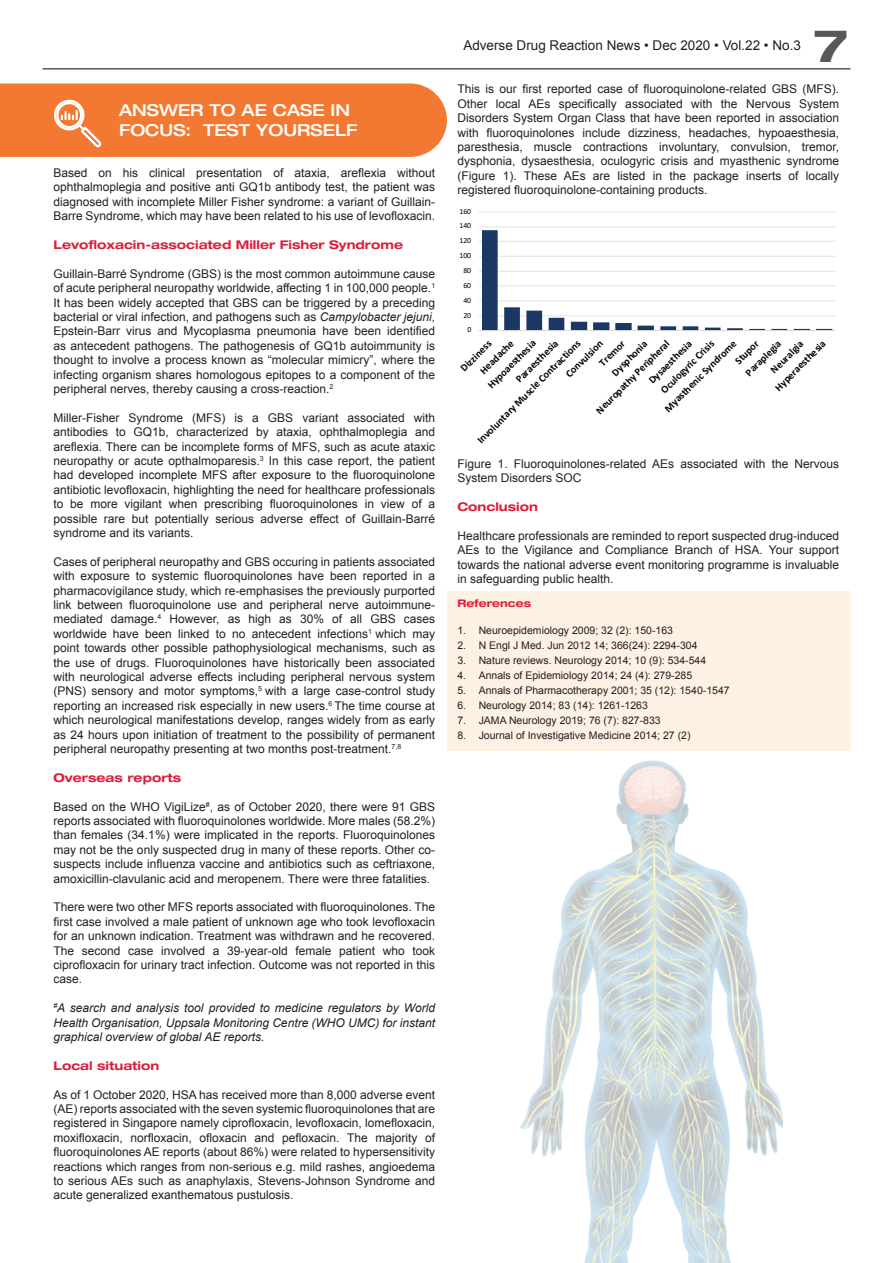
<style>
.page{position:relative;width:893px;height:1263px;background:#fff}
.page>*{position:absolute;margin:0;border:0;box-sizing:border-box;transform-origin:0 0}
.t1{font:700 expanded 45px "Helvetica Neue LT Std";color:#57585a}
.t2{font:500 expanded 16.5px/19.8px "Helvetica Neue LT Std";color:#fff}
.t3{font:13.5px "Arial";color:#231f20}
.t4{font:12px/14.4px "Arial";color:#231f20;text-align:justify}
.t5{font:italic 12px/14.4px "Arial";color:#231f20;text-align:justify}
.t6{font:700 expanded 12px "Helvetica Neue LT Std";color:#da1f3d}
.t7{font:10.5px "Arial";color:#231f20}
.t8{font:700 10.5px "Calibri";color:#040503}
.t9{font:700 expanded 10.5px "Helvetica Neue LT Std";color:#da1f3d}
.t10{font:7.8px "Calibri";letter-spacing:-.005em;color:#040503}
.s1{font-style:italic}
</style>
<div class="page">
<img style="left:520px;top:760px;width:262px;height:503px">
<div style="left:447px;top:591px;width:403px;height:160px;background:#fdf1e3"></div>
<hr style="left:43px;top:68px;width:807px;height:2px;background:#57585a">
<svg style="left:0;top:83px;width:447px;height:74px;background:#f37e3a"></svg>
<svg style="left:478px;top:211px;width:358px;height:120px"></svg>
<p class="t2" style="left:119px;top:100px;width:240px">ANSWER TO AE CASE IN<br>FOCUS: TEST YOURSELF</p>
<p class="t4" style="left:53px;top:166px;width:383px">Based on his clinical presentation of ataxia, areflexia without ophthalmoplegia and positive anti GQ1b antibody test, the patient was diagnosed with incomplete Miller Fisher syndrome: a variant of Guillain-Barre Syndrome, which may have been related to his use of levofloxacin.</p>
<p class="t6" style="left:53px;top:237px;width:351px">Levofloxacin-associated Miller Fisher Syndrome</p>
<p class="t4" style="left:53px;top:266px;width:383px">Guillain-Barré Syndrome (GBS) is the most common autoimmune cause of acute peripheral neuropathy worldwide, affecting 1 in 100,000 people.<sup>1<br></sup>It has been widely accepted that GBS can be triggered by a preceding bacterial or viral infection, and pathogens such as <span class="s1">Campylobacter jejuni</span>, Epstein-Barr virus and Mycoplasma pneumonia have been identified as antecedent pathogens. The pathogenesis of GQ1b autoimmunity is thought to involve a process known as “molecular mimicry”, where the infecting organism shares homologous epitopes to a component of the peripheral nerves, thereby causing a cross-reaction.<sup>2</sup></p>
<p class="t4" style="left:53px;top:410px;width:383px">Miller-Fisher Syndrome (MFS) is a GBS variant associated with antibodies to GQ1b, characterized by ataxia, ophthalmoplegia and areflexia. There can be incomplete forms of MFS, such as acute ataxic neuropathy or acute opthalmoparesis.<sup>3</sup> In this case report, the patient had developed incomplete MFS after exposure to the fluoroquinolone antibiotic levofloxacin, highlighting the need for healthcare professionals to be more vigilant when prescribing fluoroquinolones in view of a possible rare but potentially serious adverse effect of Guillain-Barré syndrome and its variants.</p>
<p class="t4" style="left:53px;top:554px;width:383px">Cases of peripheral neuropathy and GBS occuring in patients associated with exposure to systemic fluoroquinolones have been reported in a pharmacovigilance study, which re-emphasises the previously purported link between fluoroquinolone use and peripheral nerve autoimmune&shy;mediated damage.<sup>4</sup> However, as high as 30% of all GBS cases worldwide have been linked to no antecedent infections<sup>1</sup> which may point towards other possible pathophysiological mechanisms, such as the use of drugs. Fluoroquinolones have historically been associated with neurological adverse effects including peripheral nervous system (PNS) sensory and motor symptoms,<sup>5</sup> with a large case-control study reporting an increased risk especially in new users.<sup>6</sup> The time course at which neurological manifestations develop, ranges widely from as early as 24 hours upon initiation of treatment to the possibility of permanent peripheral neuropathy presenting at two months post-treatment.<sup>7,8</sup></p>
<p class="t6" style="left:53px;top:770px;width:129px">Overseas reports</p>
<p class="t4" style="left:53px;top:799px;width:383px">Based on the WHO VigiLize<sup>#</sup>, as of October 2020, there were 91 GBS reports associated with fluoroquinolones worldwide. More males (58.2%) than females (34.1%) were implicated in the reports. Fluoroquinolones may not be the only suspected drug in many of these reports. Other co&shy;suspects include influenza vaccine and antibiotics such as ceftriaxone, amoxicillin-clavulanic acid and meropenem. There were three fatalities.</p>
<p class="t4" style="left:53px;top:900px;width:383px">There were two other MFS reports associated with fluoroquinolones. The first case involved a male patient of unknown age who took levofloxacin for an unknown indication. Treatment was withdrawn and he recovered.<br>The second case involved a 39-year-old female patient who took ciprofloxacin for urinary tract infection. Outcome was not reported in this case.</p>
<p class="t5" style="left:53px;top:1001px;width:383px"><sup>#</sup>A search and analysis tool provided to medicine regulators by World Health Organisation, Uppsala Monitoring Centre (WHO UMC) for instant graphical overview of global AE reports.</p>
<p class="t6" style="left:53px;top:1058px;width:107px">Local situation</p>
<p class="t4" style="left:53px;top:1087px;width:383px">As of 1 October 2020, HSA has received more than 8,000 adverse event (AE) reports associated with the seven systemic fluoroquinolones that are registered in Singapore namely ciprofloxacin, levofloxacin, lomefloxacin, moxifloxacin, norfloxacin, ofloxacin and pefloxacin. The majority of fluoroquinolones AE reports (about 86%) were related to hypersensitivity reactions which ranges from non-serious e.g. mild rashes, angioedema to serious AEs such as anaphylaxis, Stevens-Johnson Syndrome and acute generalized exanthematous pustulosis.</p>
<p class="t3" style="left:463px;top:37px;width:339px">Adverse Drug Reaction News • Dec 2020 • Vol.22 • No.3</p>
<p class="t1" style="left:814px;top:17px;width:36px">7</p>
<p class="t4" style="left:457px;top:82px;width:383px">This is our first reported case of fluoroquinolone-related GBS (MFS).<br>Other local AEs specifically associated with the Nervous System Disorders System Organ Class that have been reported in association with fluoroquinolones include dizziness, headaches, hypoaesthesia, paresthesia, muscle contractions involuntary, convulsion, tremor, dysphonia, dysaesthesia, oculogyric crisis and myasthenic syndrome (Figure 1). These AEs are listed in the package inserts of locally registered fluoroquinolone-containing products.</p>
<p class="t10" style="left:459px;top:206px;width:13px">160</p>
<p class="t10" style="left:459px;top:220px;width:13px">140</p>
<p class="t10" style="left:459px;top:235px;width:13px">120</p>
<p class="t10" style="left:459px;top:250px;width:13px">100</p>
<p class="t10" style="left:463px;top:265px;width:9px">80</p>
<p class="t10" style="left:463px;top:280px;width:9px">60</p>
<p class="t10" style="left:463px;top:295px;width:9px">40</p>
<p class="t10" style="left:463px;top:310px;width:9px">20</p>
<p class="t10" style="left:467px;top:324px;width:5px">0</p>
<p class="t8" style="left:592px;top:407px;width:101px;rotate:-45deg">Neuropathy Peripheral</p>
<p class="t8" style="left:474px;top:436px;width:143px;rotate:-45deg">Involuntary Muscle Contractions</p>
<p class="t8" style="left:484px;top:381px;width:66px;rotate:-45deg">Hypoaesthesia</p>
<p class="t8" style="left:731px;top:357px;width:31px;rotate:-45deg">Stupor</p>
<p class="t8" style="left:562px;top:370px;width:50px;rotate:-45deg">Convulsion</p>
<p class="t8" style="left:457px;top:364px;width:41px;rotate:-45deg">Dizziness</p>
<p class="t8" style="left:512px;top:375px;width:57px;rotate:-45deg">Paraesthesia</p>
<p class="t8" style="left:657px;top:387px;width:72px;rotate:-45deg">Oculogyric Crisis</p>
<p class="t8" style="left:476px;top:367px;width:45px;rotate:-45deg">Headache</p>
<p class="t8" style="left:596px;top:359px;width:33px;rotate:-45deg">Tremor</p>
<p class="t8" style="left:661px;top:405px;width:98px;rotate:-45deg">Myasthenic Syndrome</p>
<p class="t8" style="left:771px;top:384px;width:69px;rotate:-45deg">Hyperaesthesia</p>
<p class="t8" style="left:645px;top:377px;width:58px;rotate:-45deg">Dysaesthesia</p>
<p class="t8" style="left:608px;top:369px;width:47px;rotate:-45deg">Dysphonia</p>
<p class="t8" style="left:742px;top:369px;width:47px;rotate:-45deg">Paraplegia</p>
<p class="t8" style="left:767px;top:366px;width:43px;rotate:-45deg">Neuralgia</p>
<p class="t4" style="left:457px;top:457px;width:383px">Figure 1. Fluoroquinolones-related AEs associated with the Nervous<br>System Disorders SOC</p>
<p class="t6" style="left:457px;top:499px;width:82px">Conclusion</p>
<p class="t4" style="left:457px;top:529px;width:383px">Healthcare professionals are reminded to report suspected drug-induced AEs to the Vigilance and Compliance Branch of HSA. Your support towards the national adverse event monitoring programme is invaluable in safeguarding public health.</p>
<p class="t9" style="left:457px;top:597px;width:75px">References</p>
<p class="t7" style="left:457px;top:623px;width:217px">1. Neuroepidemiology 2009; 32 (2): 150-163</p>
<p class="t7" style="left:457px;top:638px;width:242px">2. N Engl J Med. Jun 2012 14; 366(24): 2294-304</p>
<p class="t7" style="left:457px;top:653px;width:250px">3. Nature reviews. Neurology 2014; 10 (9): 534-544</p>
<p class="t7" style="left:457px;top:668px;width:236px">4. Annals of Epidemiology 2014; 24 (4): 279-285</p>
<p class="t7" style="left:457px;top:683px;width:274px">5. Annals of Pharmacotherapy 2001; 35 (12): 1540-1547</p>
<p class="t7" style="left:457px;top:698px;width:192px">6. Neurology 2014; 83 (14): 1261-1263</p>
<p class="t7" style="left:457px;top:713px;width:205px">7. JAMA Neurology 2019; 76 (7): 827-833</p>
<p class="t7" style="left:457px;top:728px;width:235px">8. Journal of Investigative Medicine 2014; 27 (2)</p>
</div>
